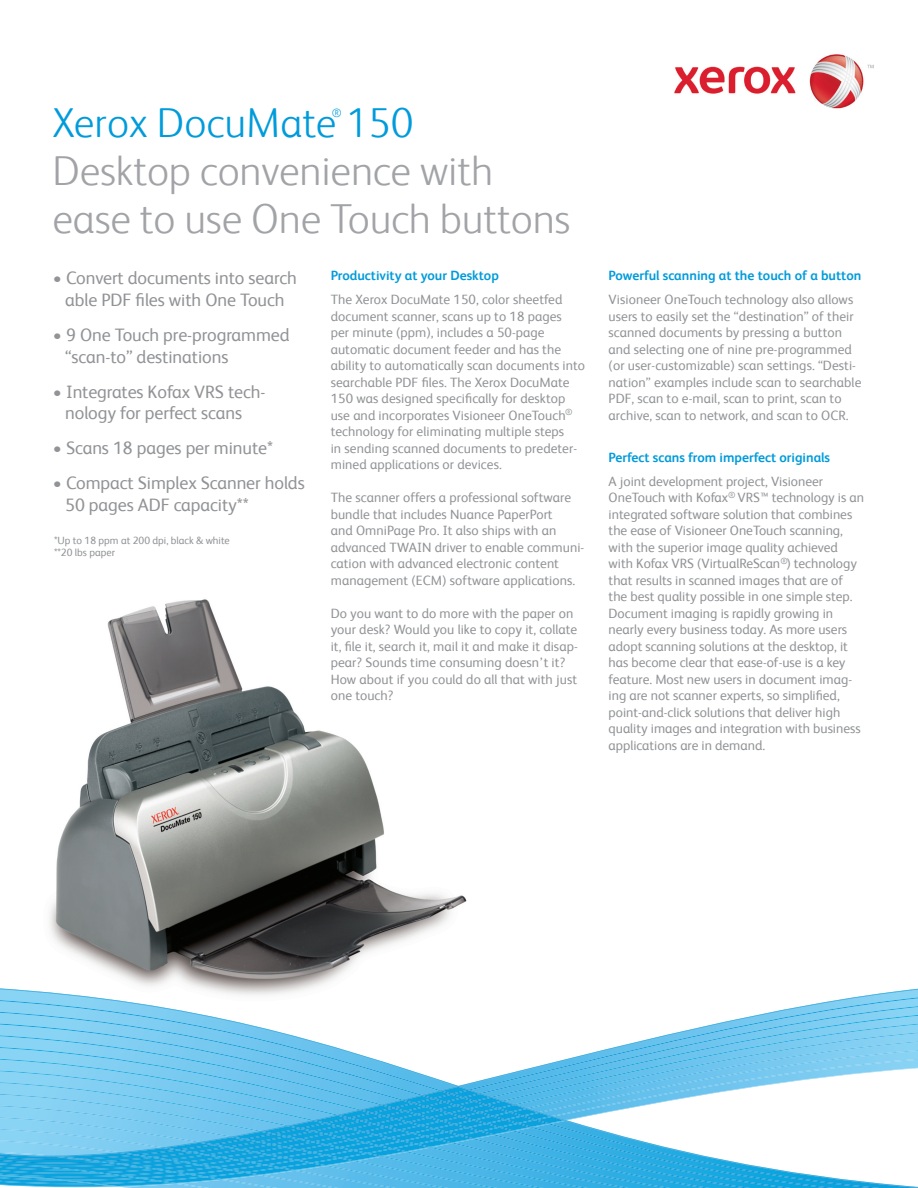
<style>
.page{position:relative;width:918px;height:1188px;background:#fff}
.page>*{position:absolute;margin:0;border:0;box-sizing:border-box;transform-origin:0 0}
.t1{font:300 41.85px "Xerox Sans";letter-spacing:-.005em;color:#a1a3a6}
.t2{font:300 41.85px "Xerox Sans";color:#009bdb}
.t3{font:18px "Xerox Sans";letter-spacing:-.005em;color:#919396}
.t4{font:13.5px/16.5px "Xerox Sans";letter-spacing:.005em;color:#919396}
.t5{font:700 13.5px "Xerox Sans";color:#009bdb}
.t6{font:300 12px "Xerox Sans";color:#009bdb}
.t7{font:10.5px "Xerox Sans";color:#919396}
.t8{font:9px "Xerox Sans";color:#919396}
</style>
<div class="page">
<img style="left:49px;top:599px;width:418px;height:389px">
<img style="left:674px;top:54px;width:200px;height:55px">
<svg style="left:0;top:988px;width:311px;height:9px"></svg>
<svg style="left:0;top:997px;width:918px;height:191px"></svg>
<p class="t2" style="left:52px;top:95px;width:363px">Xerox DocuMate 150</p>
<p class="t1" style="left:52px;top:143px;width:442px">Desktop convenience with</p>
<p class="t1" style="left:52px;top:191px;width:520px">ease to use One Touch buttons</p>
<p class="t6" style="left:332px;top:105px;width:11px">®</p>
<p class="t3" style="left:53px;top:266px;width:246px">• Convert documents into search</p>
<p class="t3" style="left:65px;top:288px;width:221px">able PDF files with One Touch</p>
<p class="t3" style="left:53px;top:323px;width:238px">• 9 One Touch pre-programmed</p>
<p class="t3" style="left:65px;top:344px;width:165px">“scan-to” destinations</p>
<p class="t3" style="left:53px;top:380px;width:214px">• Integrates Kofax VRS tech-</p>
<p class="t3" style="left:65px;top:401px;width:178px">nology for perfect scans</p>
<p class="t3" style="left:53px;top:436px;width:222px">• Scans 18 pages per minute*</p>
<p class="t3" style="left:53px;top:471px;width:253px">• Compact Simplex Scanner holds</p>
<p class="t3" style="left:65px;top:493px;width:185px">50 pages ADF capacity**</p>
<p class="t7" style="left:54px;top:533px;width:177px">*Up to 18 ppm at 200 dpi, black &amp; white</p>
<p class="t7" style="left:54px;top:546px;width:62px">**20 lbs paper</p>
<p class="t5" style="left:331px;top:267px;width:170px">Productivity at your Desktop</p>
<p class="t4" style="left:331px;top:291px;width:233px">The Xerox DocuMate 150, color sheetfed</p>
<p class="t4" style="left:331px;top:307px;width:233px">document scanner, scans up to 18 pages per minute (ppm), includes a 50-page</p>
<p class="t4" style="left:331px;top:340px;width:256px">automatic document feeder and has the ability to automatically scan documents into searchable PDF files. The Xerox DocuMate 150 was designed specifically for desktop use and incorporates Visioneer OneTouch technology for eliminating multiple steps<br>in sending scanned documents to predeter&shy;mined applications or devices.</p>
<p class="t4" style="left:331px;top:489px;width:255px">The scanner offers a professional software bundle that includes Nuance PaperPort<br>and OmniPage Pro. It also ships with an advanced TWAIN driver to enable communi&shy;cation with advanced electronic content</p>
<p class="t4" style="left:331px;top:571px;width:246px">management (ECM) software applications.</p>
<p class="t4" style="left:331px;top:604px;width:249px">Do you want to do more with the paper on your desk? Would you like to copy it, collate it, file it, search it, mail it and make it disap&shy;pear? Sounds time consuming doesn’t it?<br>How about if you could do all that with just one touch?</p>
<p class="t8" style="left:565px;top:406px;width:9px">®</p>
<p class="t5" style="left:609px;top:267px;width:254px">Powerful scanning at the touch of a button</p>
<p class="t4" style="left:609px;top:291px;width:254px">Visioneer OneTouch technology also allows users to easily set the “destination” of their scanned documents by pressing a button and selecting one of nine pre-programmed (or user-customizable) scan settings. “Desti&shy;nation” examples include scan to searchable PDF, scan to e-mail, scan to print, scan to archive, scan to network, and scan to OCR.</p>
<p class="t5" style="left:609px;top:448px;width:223px">Perfect scans from imperfect originals</p>
<p class="t4" style="left:609px;top:472px;width:257px">A joint development project, Visioneer OneTouch with Kofax VRS™ technology is an integrated software solution that combines the ease of Visioneer OneTouch scanning, with the superior image quality achieved with Kofax VRS (VirtualReScan ) technology that results in scanned images that are of the best quality possible in one simple step.<br>Document imaging is rapidly growing in nearly every business today. As more users adopt scanning solutions at the desktop, it has become clear that ease-of-use is a key feature. Most new users in document imag&shy;ing are not scanner experts, so simplified, point-and-click solutions that deliver high quality images and integration with business applications are in demand.</p>
<p class="t8" style="left:728px;top:489px;width:9px">®</p>
<p class="t8" style="left:780px;top:555px;width:9px">®</p>
</div>
